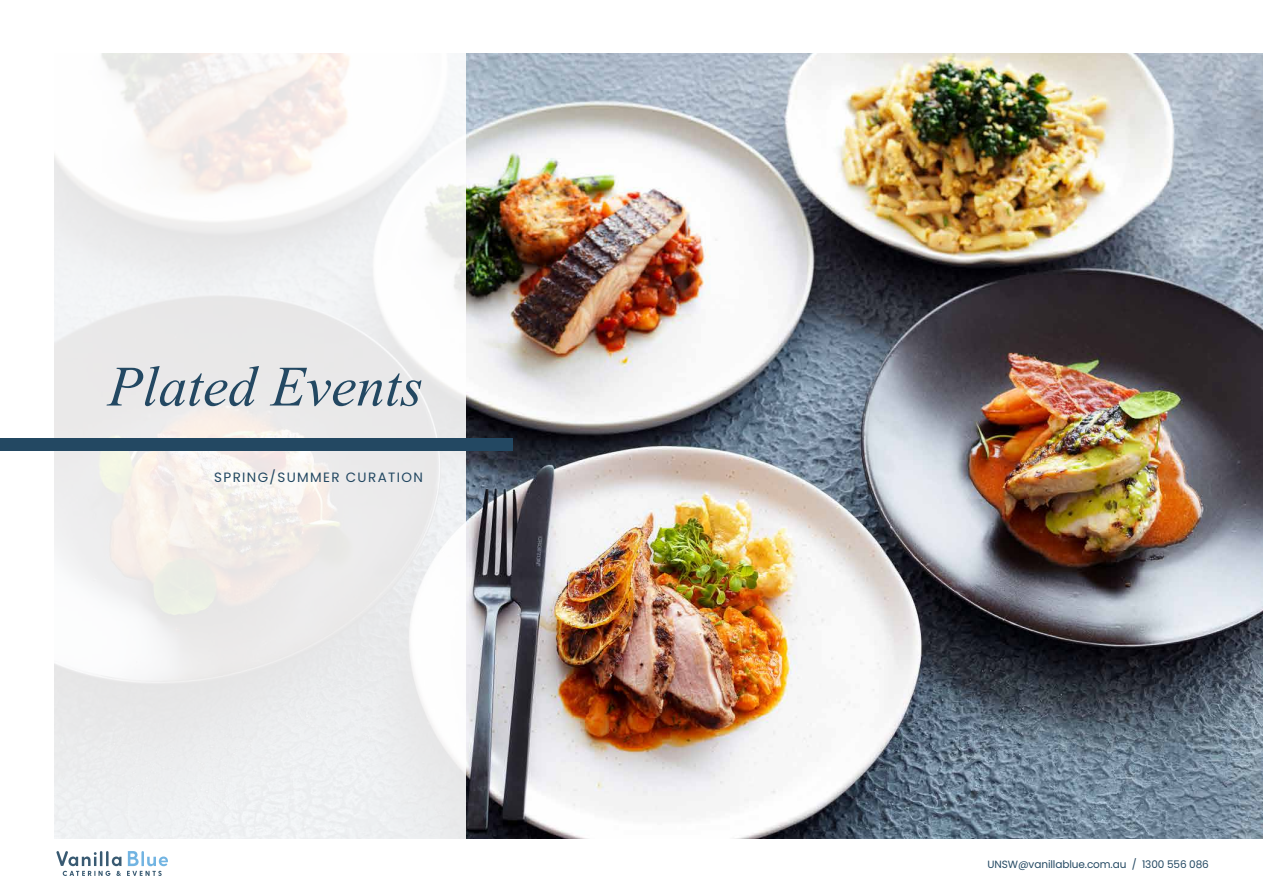
<style>
.page{position:relative;width:1263px;height:893px;background:#fff}
.page>*{position:absolute;margin:0;border:0;box-sizing:border-box;transform-origin:0 0}
.t1{font:italic 57px "Times New Roman";color:#234862}
.t2{font:13.5px "Poppins";letter-spacing:.1em;color:#234862}
.t3{font:10.5px "Poppins";letter-spacing:-.01em;color:#234862}
</style>
<div class="page">
<img style="left:466px;top:53px;width:797px;height:786px">
<svg style="left:54px;top:53px;width:412px;height:786px;fill:#eeeded"></svg>
<svg style="left:127px;top:851px;width:41px;height:25px"></svg>
<svg style="left:56px;top:851px;width:65px;height:25px"></svg>
<div style="left:0;top:438px;width:512px;height:13px;background:#234862"></div>
<h1 class="t1" style="left:108px;top:347px;width:317px">Plated Events</h1>
<p class="t2" style="left:214px;top:470px;width:210px">SPRING/SUMMER CURATION</p>
<p class="t3" style="left:988px;top:858px;width:223px">UNSW@vanillablue.com.au / 1300 556 086</p>
</div>
